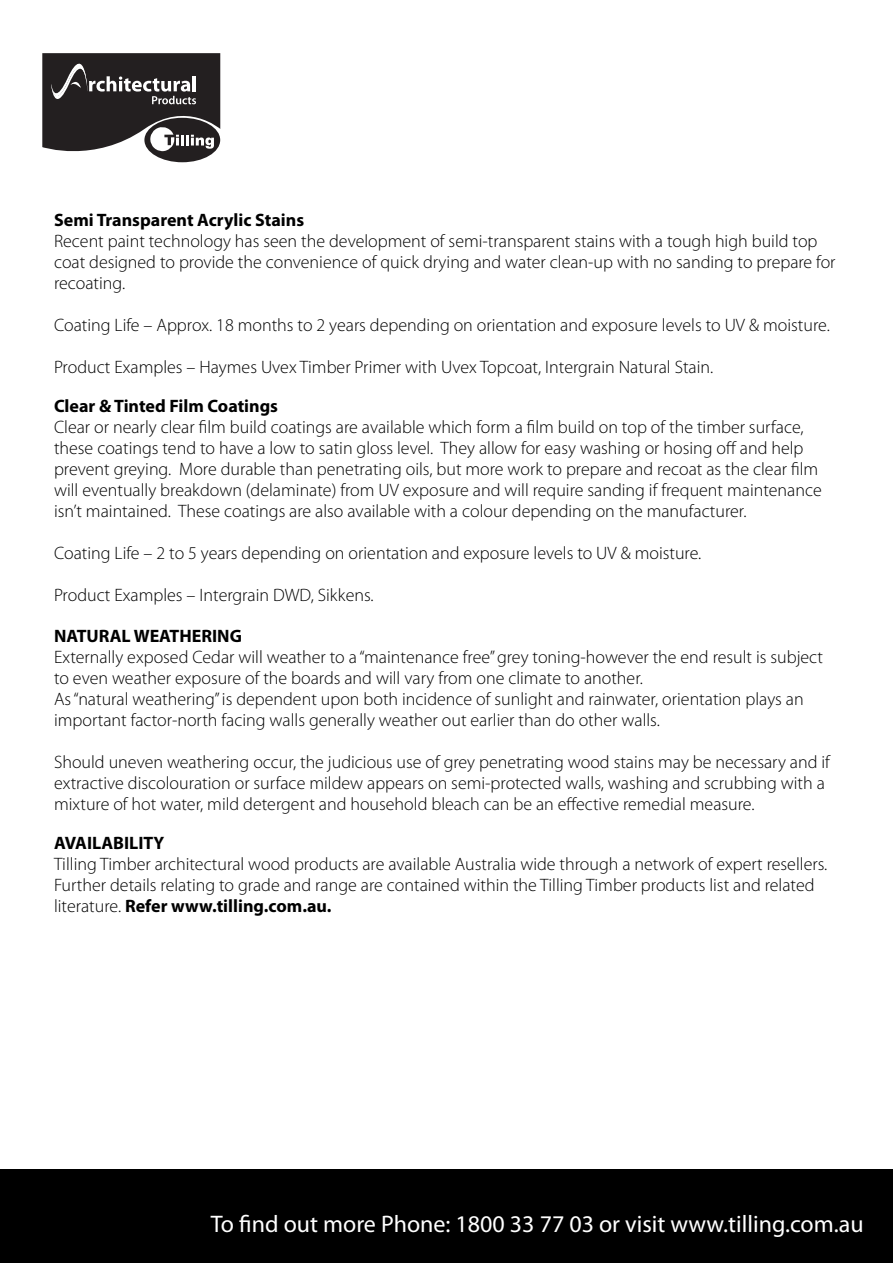
<style>
.page{position:relative;width:893px;height:1263px;background:#fff}
.page>*{position:absolute;margin:0;border:0;box-sizing:border-box;transform-origin:0 0}
.t1{font:24px "Myriad Pro";color:#fff}
.t2{font:300 18px/21px "Myriad Pro";color:#000}
.t3{font:700 18px "Myriad Pro";color:#000}
.s1{font-weight:700}
</style>
<div class="page">
<div style="left:0;top:1169px;width:893px;height:94px;background:#000"></div>
<svg style="left:42px;top:53px;width:178px;height:109px"></svg>
<p class="t3" style="left:54px;top:208px;width:252px">Semi Transparent Acrylic Stains</p>
<p class="t2" style="left:54px;top:230px;width:783px">Recent paint technology has seen the development of semi-transparent stains with a tough high build top coat designed to provide the convenience of quick drying and water clean-up with no sanding to prepare for recoating.</p>
<p class="t2" style="left:54px;top:314px;width:777px">Coating Life – Approx. 18 months to 2 years depending on orientation and exposure levels to UV &amp; moisture.</p>
<p class="t2" style="left:54px;top:356px;width:661px">Product Examples – Haymes Uvex Timber Primer with Uvex Topcoat, Intergrain Natural Stain.</p>
<p class="t3" style="left:54px;top:394px;width:226px">Clear &amp; Tinted Film Coatings</p>
<p class="t2" style="left:54px;top:416px;width:769px">Clear or nearly clear film build coatings are available which form a film build on top of the timber surface, these coatings tend to have a low to satin gloss level. They allow for easy washing or hosing off and help prevent greying. More durable than penetrating oils, but more work to prepare and recoat as the clear film will eventually breakdown (delaminate) from UV exposure and will require sanding if frequent maintenance isn’t maintained. These coatings are also available with a colour depending on the manufacturer.</p>
<p class="t2" style="left:54px;top:542px;width:649px">Coating Life – 2 to 5 years depending on orientation and exposure levels to UV &amp; moisture.</p>
<p class="t2" style="left:54px;top:584px;width:321px">Product Examples – Intergrain DWD, Sikkens.</p>
<p class="t3" style="left:54px;top:624px;width:189px">NATURAL WEATHERING</p>
<p class="t2" style="left:54px;top:646px;width:771px">Externally exposed Cedar will weather to a “maintenance free” grey toning-however the end result is subject to even weather exposure of the boards and will vary from one climate to another.<br>As “natural weathering” is dependent upon both incidence of sunlight and rainwater, orientation plays an important factor-north facing walls generally weather out earlier than do other walls.</p>
<p class="t2" style="left:54px;top:751px;width:777px">Should uneven weathering occur, the judicious use of grey penetrating wood stains may be necessary and if extractive discolouration or surface mildew appears on semi-protected walls, washing and scrubbing with a mixture of hot water, mild detergent and household bleach can be an effective remedial measure.</p>
<p class="t3" style="left:54px;top:831px;width:112px">AVAILABILITY</p>
<p class="t2" style="left:54px;top:853px;width:775px">Tilling Timber architectural wood products are available Australia wide through a network of expert resellers.<br>Further details relating to grade and range are contained within the Tilling Timber products list and related literature. <span class="s1">Refer www.tilling.com.au.</span></p>
<h1 class="t1" style="left:211px;top:1209px;width:654px">To find out more Phone: 1800 33 77 03 or visit www.tilling.com.au</h1>
</div>
